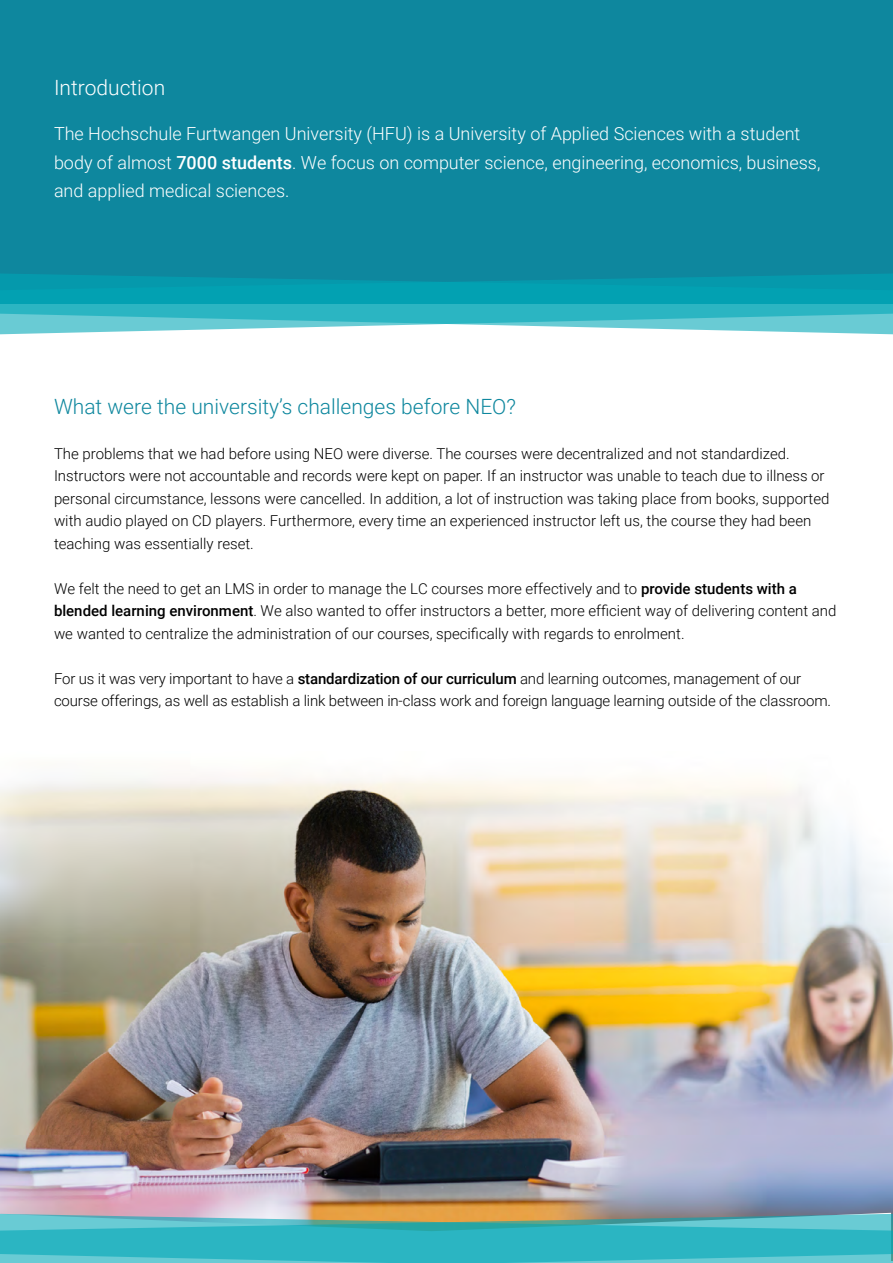
<style>
.page{position:relative;width:893px;height:1263px;background:#fff}
.page>*{position:absolute;margin:0;border:0;box-sizing:border-box;transform-origin:0 0}
.t1{font:300 21px "Roboto";color:#0e879e}
.t2{font:300 21px "Roboto";color:#fff}
.t3{font:300 18px/28.5px "Roboto";color:#fff}
.t4{font:300 15px/22.5px "Roboto";color:#000}
.s1{font-weight:500}
</style>
<div class="page">
<img style="left:0;top:774px;width:893px;height:439px">
<div style="left:0;top:0;width:893px;height:304px;background:#0e879e"></div>
<svg style="left:0;top:274px;width:893px;height:60px;background:#33b2bf"></svg>
<svg style="left:0;top:1213px;width:893px;height:50px;background:#49b5bb"></svg>
<h1 class="t2" style="left:54px;top:73px;width:113px">Introduction</h1>
<p class="t3" style="left:54px;top:119px;width:768px">The Hochschule Furtwangen University (HFU) is a University of Applied Sciences with a student body of almost <span class="s1">7000 students</span>. We focus on computer science, engineering, economics, business, and applied medical sciences.</p>
<h1 class="t1" style="left:54px;top:392px;width:464px">What were the university’s challenges before NEO?</h1>
<p class="t4" style="left:54px;top:442px;width:777px">The problems that we had before using NEO were diverse. The courses were decentralized and not standardized.<br>Instructors were not accountable and records were kept on paper. If an instructor was unable to teach due to illness or personal circumstance, lessons were cancelled. In addition, a lot of instruction was taking place from books, supported with audio played on CD players. Furthermore, every time an experienced instructor left us, the course they had been teaching was essentially reset.</p>
<p class="t4" style="left:54px;top:577px;width:784px">We felt the need to get an LMS in order to manage the LC courses more effectively and to <span class="s1">provide students with a blended learning environment</span>. We also wanted to offer instructors a better, more efficient way of delivering content and we wanted to centralize the administration of our courses, specifically with regards to enrolment.</p>
<p class="t4" style="left:54px;top:667px;width:779px">For us it was very important to have a <span class="s1">standardization of our curriculum</span> and learning outcomes, management of our course offerings, as well as establish a link between in-class work and foreign language learning outside of the classroom.</p>
</div>
